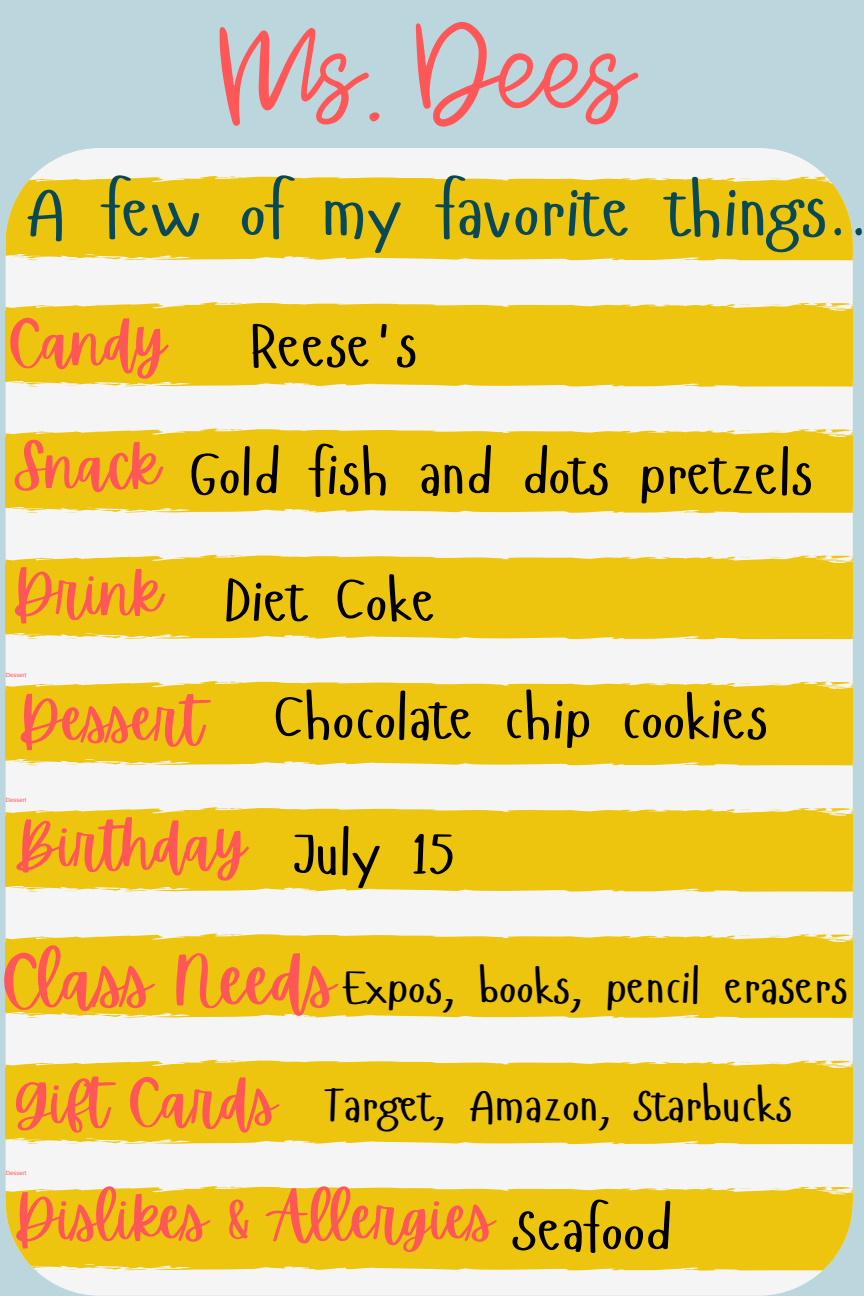
<style>
.page{position:relative;width:864px;height:1296px;background:#bbd7dd}
.page>*{position:absolute;margin:0;border:0;box-sizing:border-box;transform-origin:0 0}
.t1{font:300 129.8px "Jenthill";color:#ff5757}
.t2{font:72px "Hangyaboly";color:#084955}
.t3{font:68px "Apricots";color:#ff5757}
.t4{font:60px "Hangyaboly";color:#000}
.t5{font:60px "Apricots";color:#ff5757}
.t6{font:47.4px "Hangyaboly";color:#000}
.t7{font:46.85px "Hangyaboly";color:#000}
.t8{font:6px "Arimo";color:#ff5757}
</style>
<div class="page">
<div style="left:6px;top:148px;width:847px;height:1148px;background:#f5f5f5"></div>
<svg style="left:6px;top:1186px;width:847px;height:85px;background:#ecc61d"></svg>
<svg style="left:32px;top:1259px;width:45px;height:12px"></svg>
<svg style="left:91px;top:1259px;width:59px;height:11px"></svg>
<svg style="left:300px;top:1268px;width:13px;height:2px"></svg>
<svg style="left:272px;top:1259px;width:26px;height:1px"></svg>
<svg style="left:523px;top:1256px;width:21px;height:3px"></svg>
<svg style="left:830px;top:1187px;width:28px;height:8px"></svg>
<svg style="left:766px;top:1188px;width:21px;height:2px"></svg>
<svg style="left:739px;top:1188px;width:12px;height:1px"></svg>
<svg style="left:625px;top:1201px;width:27px;height:2px"></svg>
<svg style="left:414px;top:1199px;width:35px;height:2px"></svg>
<div style="left:6px;top:1060px;width:847px;height:84px;background:#edc40e"></div>
<svg style="left:19px;top:1133px;width:58px;height:12px"></svg>
<svg style="left:91px;top:1133px;width:59px;height:11px"></svg>
<svg style="left:300px;top:1142px;width:13px;height:1px"></svg>
<svg style="left:272px;top:1133px;width:26px;height:1px"></svg>
<svg style="left:523px;top:1130px;width:21px;height:3px"></svg>
<svg style="left:830px;top:1061px;width:28px;height:7px"></svg>
<svg style="left:766px;top:1062px;width:21px;height:2px"></svg>
<svg style="left:739px;top:1062px;width:12px;height:1px"></svg>
<svg style="left:625px;top:1075px;width:27px;height:1px"></svg>
<svg style="left:414px;top:1073px;width:35px;height:2px"></svg>
<div style="left:6px;top:933px;width:847px;height:85px;background:#edc40e"></div>
<svg style="left:19px;top:1007px;width:58px;height:11px"></svg>
<svg style="left:91px;top:1006px;width:59px;height:12px"></svg>
<svg style="left:272px;top:1006px;width:41px;height:11px"></svg>
<svg style="left:523px;top:1003px;width:21px;height:4px"></svg>
<svg style="left:830px;top:934px;width:28px;height:8px"></svg>
<svg style="left:766px;top:935px;width:21px;height:3px"></svg>
<svg style="left:739px;top:935px;width:12px;height:1px"></svg>
<svg style="left:625px;top:948px;width:27px;height:2px"></svg>
<svg style="left:414px;top:946px;width:35px;height:3px"></svg>
<div style="left:6px;top:807px;width:847px;height:85px;background:#edc40e"></div>
<svg style="left:19px;top:881px;width:58px;height:11px"></svg>
<svg style="left:91px;top:880px;width:59px;height:11px"></svg>
<svg style="left:272px;top:880px;width:41px;height:11px"></svg>
<svg style="left:523px;top:877px;width:21px;height:4px"></svg>
<svg style="left:830px;top:808px;width:23px;height:8px"></svg>
<svg style="left:766px;top:809px;width:21px;height:2px"></svg>
<svg style="left:739px;top:809px;width:12px;height:1px"></svg>
<svg style="left:625px;top:822px;width:27px;height:2px"></svg>
<svg style="left:414px;top:820px;width:35px;height:2px"></svg>
<div style="left:6px;top:681px;width:847px;height:84px;background:#edc40e"></div>
<svg style="left:19px;top:754px;width:58px;height:12px"></svg>
<svg style="left:91px;top:754px;width:59px;height:11px"></svg>
<svg style="left:300px;top:763px;width:13px;height:2px"></svg>
<svg style="left:272px;top:754px;width:26px;height:1px"></svg>
<svg style="left:523px;top:751px;width:21px;height:3px"></svg>
<svg style="left:830px;top:682px;width:23px;height:8px"></svg>
<svg style="left:766px;top:683px;width:21px;height:2px"></svg>
<svg style="left:739px;top:683px;width:12px;height:1px"></svg>
<svg style="left:625px;top:696px;width:27px;height:1px"></svg>
<svg style="left:414px;top:694px;width:35px;height:2px"></svg>
<div style="left:6px;top:555px;width:847px;height:84px;background:#edc40e"></div>
<svg style="left:19px;top:628px;width:58px;height:11px"></svg>
<svg style="left:91px;top:628px;width:59px;height:11px"></svg>
<svg style="left:300px;top:637px;width:13px;height:1px"></svg>
<svg style="left:272px;top:628px;width:26px;height:1px"></svg>
<svg style="left:523px;top:625px;width:21px;height:3px"></svg>
<svg style="left:830px;top:556px;width:23px;height:7px"></svg>
<svg style="left:766px;top:557px;width:21px;height:2px"></svg>
<svg style="left:739px;top:557px;width:12px;height:1px"></svg>
<svg style="left:625px;top:570px;width:27px;height:1px"></svg>
<svg style="left:414px;top:568px;width:35px;height:2px"></svg>
<div style="left:6px;top:428px;width:847px;height:85px;background:#edc40e"></div>
<svg style="left:19px;top:502px;width:58px;height:11px"></svg>
<svg style="left:91px;top:501px;width:59px;height:12px"></svg>
<svg style="left:272px;top:501px;width:41px;height:11px"></svg>
<svg style="left:523px;top:498px;width:21px;height:4px"></svg>
<svg style="left:830px;top:429px;width:23px;height:8px"></svg>
<svg style="left:766px;top:430px;width:21px;height:2px"></svg>
<svg style="left:739px;top:430px;width:12px;height:1px"></svg>
<svg style="left:625px;top:443px;width:27px;height:2px"></svg>
<svg style="left:414px;top:441px;width:35px;height:2px"></svg>
<div style="left:6px;top:302px;width:847px;height:85px;background:#edc40e"></div>
<svg style="left:19px;top:376px;width:58px;height:11px"></svg>
<svg style="left:91px;top:375px;width:59px;height:11px"></svg>
<svg style="left:300px;top:384px;width:13px;height:2px"></svg>
<svg style="left:272px;top:375px;width:26px;height:1px"></svg>
<svg style="left:523px;top:372px;width:21px;height:4px"></svg>
<svg style="left:830px;top:303px;width:23px;height:8px"></svg>
<svg style="left:766px;top:304px;width:21px;height:2px"></svg>
<svg style="left:739px;top:304px;width:12px;height:1px"></svg>
<svg style="left:625px;top:317px;width:27px;height:2px"></svg>
<svg style="left:414px;top:315px;width:35px;height:2px"></svg>
<svg style="left:6px;top:176px;width:847px;height:84px;background:#ecc61b"></svg>
<svg style="left:19px;top:249px;width:58px;height:12px"></svg>
<svg style="left:91px;top:249px;width:59px;height:11px"></svg>
<svg style="left:300px;top:258px;width:13px;height:1px"></svg>
<svg style="left:272px;top:249px;width:26px;height:1px"></svg>
<svg style="left:523px;top:246px;width:21px;height:3px"></svg>
<svg style="left:766px;top:178px;width:21px;height:2px"></svg>
<svg style="left:739px;top:178px;width:12px;height:1px"></svg>
<svg style="left:625px;top:191px;width:27px;height:1px"></svg>
<svg style="left:414px;top:189px;width:35px;height:2px"></svg>
<p class="t1" style="left:218px;top:-5px;width:418px">Ms. Dees</p>
<p class="t2" style="left:26px;top:165px;width:845px">A few of my favorite things..</p>
<p class="t5" style="left:7px;top:308px;width:160px">Candy</p>
<p class="t4" style="left:251px;top:308px;width:168px">Reese's</p>
<p class="t5" style="left:14px;top:431px;width:147px">Snack</p>
<p class="t4" style="left:190px;top:435px;width:625px">Gold fish and dots pretzels</p>
<p class="t5" style="left:12px;top:558px;width:151px">Drink</p>
<p class="t4" style="left:224px;top:562px;width:213px">Diet Coke</p>
<p class="t8" style="left:6px;top:671px;width:22px">Dessert</p>
<p class="t5" style="left:18px;top:685px;width:187px">Dessert</p>
<p class="t8" style="left:6px;top:797px;width:22px">Dessert</p>
<p class="t5" style="left:13px;top:810px;width:234px">Birthday</p>
<p class="t4" style="left:274px;top:680px;width:495px">Chocolate chip cookies</p>
<p class="t4" style="left:293px;top:815px;width:162px">July 15</p>
<p class="t3" style="left:1px;top:942px;width:336px">Class Needs</p>
<p class="t6" style="left:343px;top:957px;width:507px">Expos, books, pencil erasers</p>
<p class="t5" style="left:13px;top:1068px;width:265px">Gift Cards</p>
<p class="t7" style="left:323px;top:1075px;width:471px">Target, Amazon, Starbucks</p>
<p class="t8" style="left:6px;top:1170px;width:22px">Dessert</p>
<p class="t5" style="left:13px;top:1183px;width:482px">Dislikes &amp; Allergies</p>
<p class="t4" style="left:513px;top:1191px;width:160px">Seafood</p>
</div>
